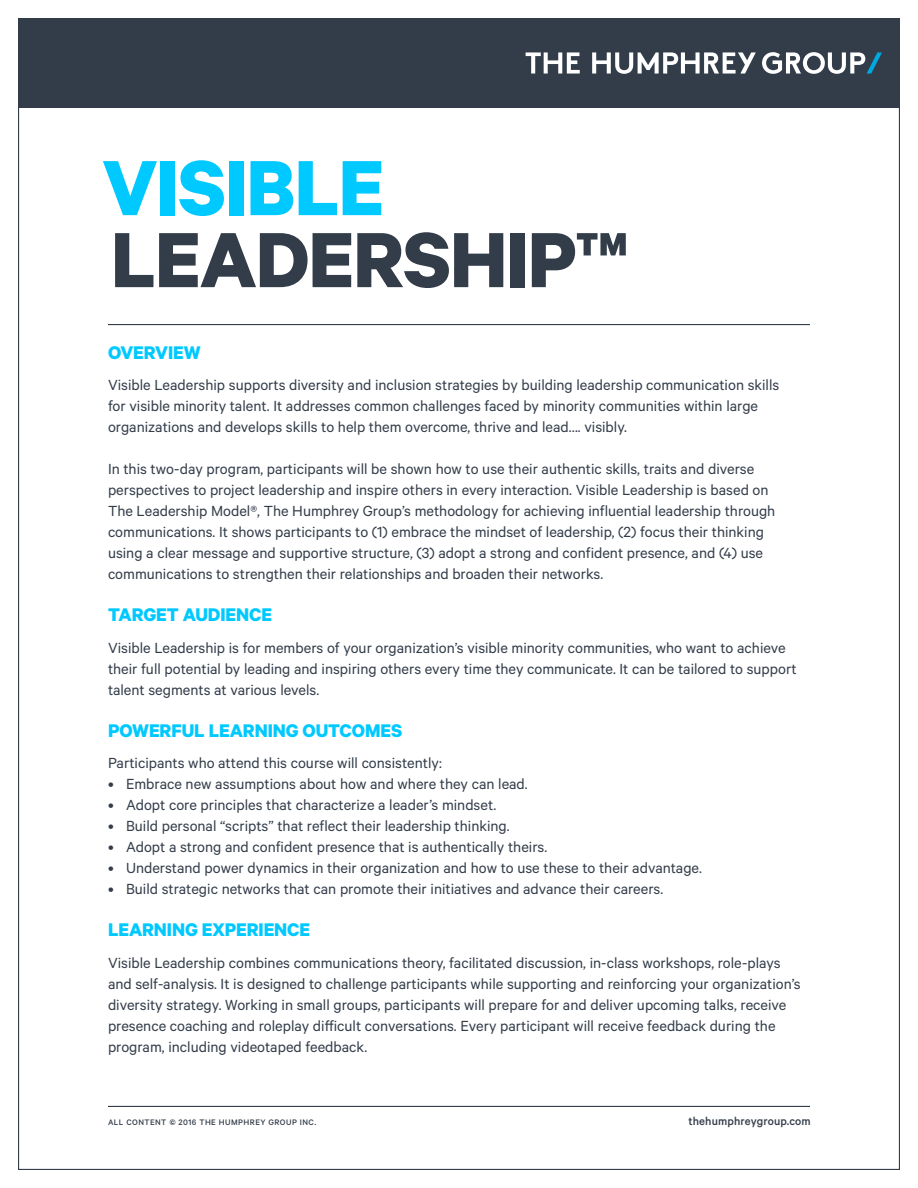
<style>
.page{position:relative;width:918px;height:1188px;background:#fff}
.page>*{position:absolute;margin:0;border:0;box-sizing:border-box;transform-origin:0 0}
.t1{font:700 88.05px "Calibre";letter-spacing:-.01em;color:#333d4a}
.t2{font:700 88.05px "Calibre";letter-spacing:-.01em;color:#00c9ff}
.t3{font:700 20.7px "Calibre";letter-spacing:-.005em;color:#00c9ff}
.t4{font:16.5px/21px "Calibre";color:#333d4a}
.t5{font:500 12.75px "Calibre";letter-spacing:.01em;color:#333d4a}
.t6{font:500 9px "Calibre";letter-spacing:.05em;color:#333d4a}
</style>
<div class="page">
<div style="left:18px;top:18px;width:882px;height:90px;background:#333d4a"></div>
<hr style="left:108px;top:1106px;width:702px;height:1px;background:#333d4a">
<hr style="left:108px;top:324px;width:702px;height:1px;background:#333d4a">
<svg style="left:526px;top:52px;width:356px;height:22px"></svg>
<p class="t2" style="left:102px;top:134px;width:284px">VISIBLE</p>
<p class="t1" style="left:111px;top:206px;width:519px">LEADERSHIP™</p>
<p class="t3" style="left:108px;top:340px;width:94px">OVERVIEW</p>
<p class="t4" style="left:108px;top:374px;width:673px">Visible Leadership supports diversity and inclusion strategies by building leadership communication skills for visible minority talent. It addresses common challenges faced by minority communities within large organizations and develops skills to help them overcome, thrive and lead…. visibly.</p>
<p class="t4" style="left:108px;top:458px;width:669px">In this two-day program, participants will be shown how to use their authentic skills, traits and diverse perspectives to project leadership and inspire others in every interaction. Visible Leadership is based on The Leadership Model®, The Humphrey Group’s methodology for achieving influential leadership through communications. It shows participants to (1) embrace the mindset of leadership, (2) focus their thinking using a clear message and supportive structure, (3) adopt a strong and confident presence, and (4) use communications to strengthen their relationships and broaden their networks.</p>
<p class="t3" style="left:108px;top:602px;width:166px">TARGET AUDIENCE</p>
<p class="t4" style="left:108px;top:637px;width:690px">Visible Leadership is for members of your organization’s visible minority communities, who want to achieve their full potential by leading and inspiring others every time they communicate. It can be tailored to support talent segments at various levels.</p>
<p class="t3" style="left:108px;top:718px;width:296px">POWERFUL LEARNING OUTCOMES</p>
<p class="t4" style="left:108px;top:752px;width:335px">Participants who attend this course will consistently:</p>
<p class="t4" style="left:108px;top:773px;width:421px">• Embrace new assumptions about how and where they can lead.</p>
<p class="t4" style="left:108px;top:794px;width:390px">• Adopt core principles that characterize a leader’s mindset.</p>
<p class="t4" style="left:108px;top:815px;width:403px">• Build personal “scripts” that reflect their leadership thinking.</p>
<p class="t4" style="left:108px;top:836px;width:441px">• Adopt a strong and confident presence that is authentically theirs.</p>
<p class="t4" style="left:108px;top:857px;width:595px">• Understand power dynamics in their organization and how to use these to their advantage.</p>
<p class="t4" style="left:108px;top:878px;width:557px">• Build strategic networks that can promote their initiatives and advance their careers.</p>
<p class="t3" style="left:108px;top:917px;width:204px">LEARNING EXPERIENCE</p>
<p class="t4" style="left:108px;top:952px;width:694px">Visible Leadership combines communications theory, facilitated discussion, in-class workshops, role-plays and self-analysis. It is designed to challenge participants while supporting and reinforcing your organization’s diversity strategy. Working in small groups, participants will prepare for and deliver upcoming talks, receive presence coaching and roleplay difficult conversations. Every participant will receive feedback during the program, including videotaped feedback.</p>
<p class="t6" style="left:108px;top:1117px;width:210px">ALL CONTENT © 2016 THE HUMPHREY GROUP INC.</p>
<p class="t5" style="left:688px;top:1114px;width:124px">thehumphreygroup.com</p>
</div>
